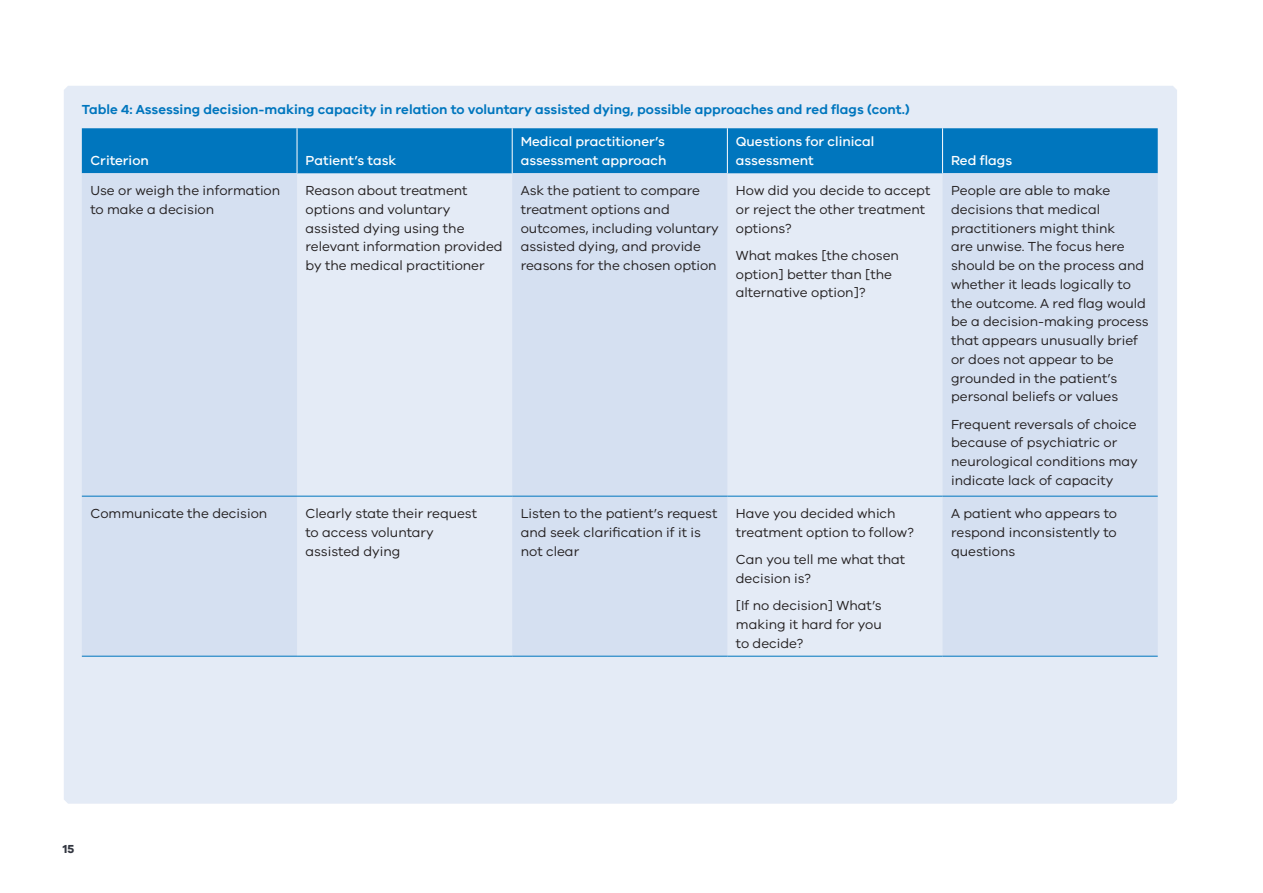
<style>
.page{position:relative;width:1263px;height:893px;background:#fff}
.page>*{position:absolute;margin:0;border:0;box-sizing:border-box;transform-origin:0 0}
.t1{font:13.5px/18.8px "VIC";color:#231f20}
.t2{font:600 13.5px "VIC";color:#0076be}
.t3{font:500 13.5px/18.8px "VIC";color:#fff}
.t4{font:700 12px "VIC";color:#323640}
</style>
<div class="page">
<div style="left:64px;top:86px;width:1113px;height:718px;background:#e4ebf6"></div>
<div style="left:82px;top:128px;width:1076px;height:45px;background:#0076be"></div>
<svg style="left:82px;top:173px;width:1076px;height:483px;fill:#d5e0f1"></svg>
<hr style="left:297px;top:128px;width:1px;height:45px;background:#fff">
<hr style="left:512px;top:128px;width:1px;height:45px;background:#fff">
<hr style="left:727px;top:128px;width:1px;height:45px;background:#fff">
<hr style="left:942px;top:128px;width:1px;height:45px;background:#fff">
<hr style="left:82px;top:496px;width:215px;height:1px;background:#0076be">
<hr style="left:297px;top:496px;width:215px;height:1px;background:#0076be">
<hr style="left:512px;top:496px;width:215px;height:1px;background:#0076be">
<hr style="left:727px;top:496px;width:215px;height:1px;background:#0076be">
<hr style="left:942px;top:496px;width:216px;height:1px;background:#0076be">
<hr style="left:82px;top:656px;width:215px;height:1px;background:#0076be">
<hr style="left:297px;top:656px;width:215px;height:1px;background:#0076be">
<hr style="left:512px;top:656px;width:215px;height:1px;background:#0076be">
<hr style="left:727px;top:656px;width:215px;height:1px;background:#0076be">
<hr style="left:942px;top:656px;width:216px;height:1px;background:#0076be">
<p class="t2" style="left:82px;top:101px;width:829px">Table 4: Assessing decision-making capacity in relation to voluntary assisted dying, possible approaches and red flags (cont.)</p>
<p class="t3" style="left:90px;top:150px;width:60px">Criterion</p>
<p class="t3" style="left:306px;top:150px;width:92px">Patient’s task</p>
<p class="t3" style="left:521px;top:132px;width:147px">Medical practitioner’s assessment approach</p>
<p class="t3" style="left:736px;top:132px;width:140px">Questions for clinical assessment</p>
<p class="t1" style="left:90px;top:181px;width:191px">Use or weigh the information to make a decision</p>
<p class="t1" style="left:306px;top:181px;width:199px">Reason about treatment options and voluntary assisted dying using the relevant information provided by the medical practitioner</p>
<p class="t1" style="left:521px;top:181px;width:200px">Ask the patient to compare treatment options and outcomes, including voluntary assisted dying, and provide reasons for the chosen option</p>
<p class="t1" style="left:736px;top:181px;width:196px">How did you decide to accept or reject the other treatment options?</p>
<p class="t1" style="left:736px;top:245px;width:165px">What makes [the chosen option] better than [the alternative option]?</p>
<p class="t1" style="left:90px;top:504px;width:178px">Communicate the decision</p>
<p class="t1" style="left:306px;top:504px;width:173px">Clearly state their request to access voluntary assisted dying</p>
<p class="t1" style="left:521px;top:504px;width:198px">Listen to the patient’s request and seek clarification if it is not clear</p>
<p class="t1" style="left:736px;top:504px;width:180px">Have you decided which treatment option to follow?</p>
<p class="t1" style="left:736px;top:550px;width:171px">Can you tell me what that decision is?</p>
<p class="t1" style="left:736px;top:596px;width:148px;text-align:justify">[If no decision] What’s making it hard for you to decide?</p>
<p class="t3" style="left:951px;top:150px;width:63px">Red flags</p>
<p class="t1" style="left:951px;top:181px;width:199px">People are able to make decisions that medical practitioners might think<br>are unwise. The focus here should be on the process and whether it leads logically to the outcome. A red flag would be a decision-making process that appears unusually brief or does not appear to be grounded in the patient’s personal beliefs or values</p>
<p class="t1" style="left:951px;top:414px;width:188px">Frequent reversals of choice because of psychiatric or neurological conditions may indicate lack of capacity</p>
<p class="t1" style="left:951px;top:504px;width:167px;text-align:justify">A patient who appears to respond inconsistently to questions</p>
<p class="t4" style="left:63px;top:841px;width:13px">15</p>
</div>
